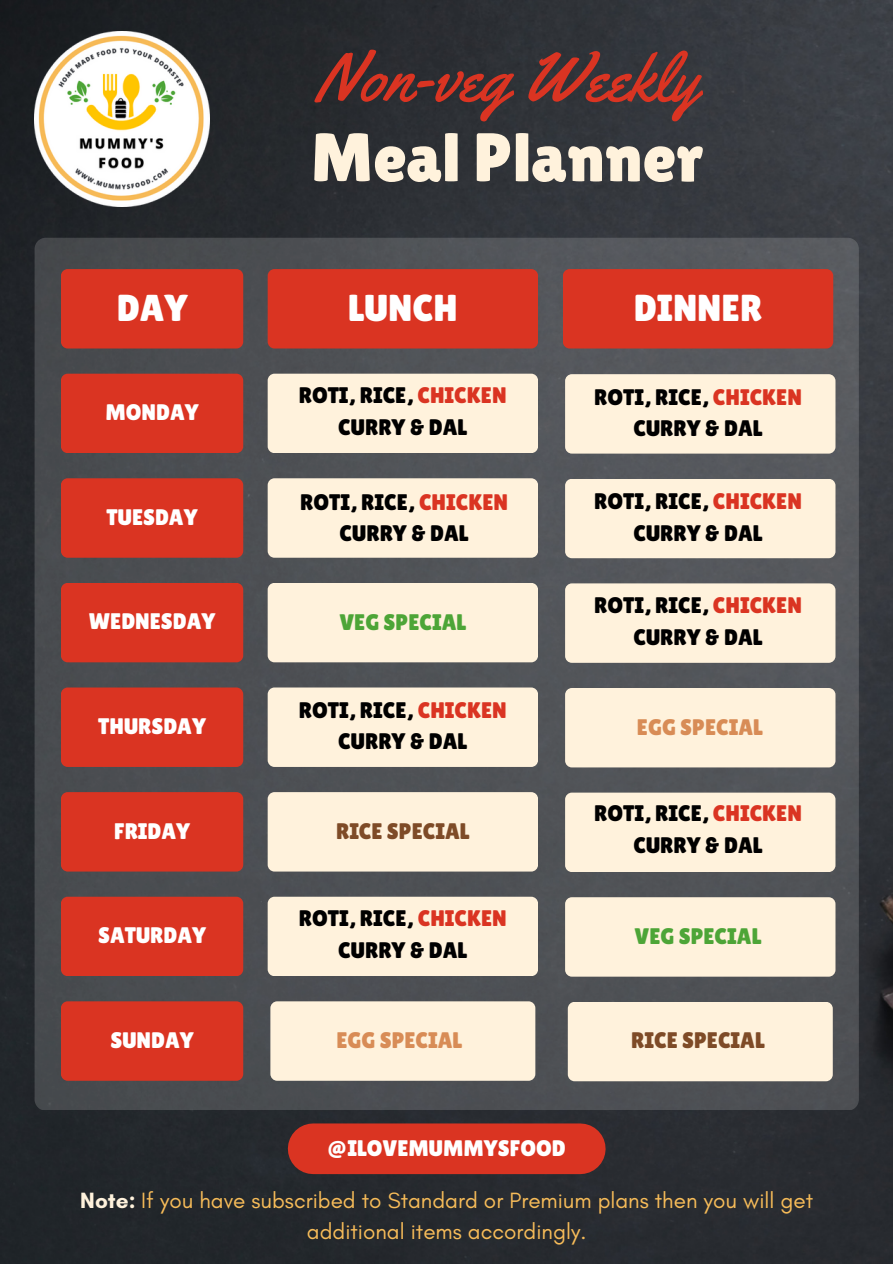
<style>
.page{position:relative;width:893px;height:1264px;background:#fff}
.page>*{position:absolute;margin:0;border:0;box-sizing:border-box;transform-origin:0 0}
.t1{font:68.55px "Yellowtail";color:#da3422}
.t2{font:68.55px "Lilita One";color:#fff2dc}
.t3{font:37.5px "Lilita One";color:#fff}
.t4{font:22.5px/31.5px "Lilita One";color:#000;text-align:center}
.t5{font:22.5px/31.5px "Glacial Indifference";color:#f7bc59;text-align:center}
.t6{font:22.5px "Lilita One";color:#fff}
.t7{font:22.5px "Lilita One";color:#7e4b27}
.t8{font:22.5px "Lilita One";color:#4da537}
.t9{font:22.5px "Lilita One";color:#d88c56}
.s1{color:#da3422}
.s2{font-weight:700;color:#fff2dc}
</style>
<div class="page">
<img style="left:0;top:0;width:892px;height:1263px">
<img style="left:35px;top:32px;width:174px;height:174px">
<div style="left:313px;top:1123px;width:267px;height:51px;background:#da3422"></div>
<div style="left:35px;top:238px;width:823px;height:872px;background:#4e5155;border-radius:11px"></div>
<div style="left:61px;top:269px;width:182px;height:79px;background:#da3422;border-radius:7px"></div>
<div style="left:61px;top:687px;width:182px;height:80px;background:#da3422;border-radius:7px"></div>
<div style="left:61px;top:478px;width:182px;height:79px;background:#da3422;border-radius:7px"></div>
<div style="left:61px;top:896px;width:182px;height:80px;background:#da3422;border-radius:7px"></div>
<div style="left:61px;top:373px;width:182px;height:80px;background:#da3422;border-radius:7px"></div>
<div style="left:61px;top:792px;width:182px;height:79px;background:#da3422;border-radius:7px"></div>
<div style="left:61px;top:583px;width:182px;height:79px;background:#da3422;border-radius:7px"></div>
<div style="left:61px;top:1001px;width:182px;height:79px;background:#da3422;border-radius:7px"></div>
<div style="left:268px;top:269px;width:270px;height:79px;background:#da3422;border-radius:7px"></div>
<div style="left:268px;top:687px;width:270px;height:80px;background:#fff2dc;border-radius:7px"></div>
<div style="left:268px;top:478px;width:270px;height:79px;background:#fff2dc;border-radius:7px"></div>
<div style="left:268px;top:896px;width:270px;height:80px;background:#fff2dc;border-radius:7px"></div>
<div style="left:268px;top:373px;width:270px;height:80px;background:#fff2dc;border-radius:7px"></div>
<div style="left:268px;top:792px;width:270px;height:79px;background:#fff2dc;border-radius:7px"></div>
<div style="left:268px;top:583px;width:270px;height:79px;background:#fff2dc;border-radius:7px"></div>
<div style="left:270px;top:1001px;width:265px;height:79px;background:#fff2dc;border-radius:7px"></div>
<div style="left:562px;top:269px;width:271px;height:79px;background:#da3422;border-radius:7px"></div>
<div style="left:565px;top:688px;width:270px;height:79px;background:#fff2dc;border-radius:7px"></div>
<div style="left:565px;top:479px;width:270px;height:79px;background:#fff2dc;border-radius:7px"></div>
<div style="left:565px;top:897px;width:270px;height:79px;background:#fff2dc;border-radius:7px"></div>
<div style="left:565px;top:374px;width:270px;height:79px;background:#fff2dc;border-radius:7px"></div>
<div style="left:565px;top:792px;width:270px;height:80px;background:#fff2dc;border-radius:7px"></div>
<div style="left:565px;top:583px;width:270px;height:80px;background:#fff2dc;border-radius:7px"></div>
<div style="left:567px;top:1001px;width:265px;height:80px;background:#fff2dc;border-radius:7px"></div>
<h3 class="t1" style="left:315px;top:34px;width:384px">Non-veg Weekly</h3>
<p class="t2" style="left:311px;top:118px;width:393px">Meal Planner</p>
<h1 class="t3" style="left:117px;top:286px;width:72px">DAY</h1>
<h2 class="t3" style="left:348px;top:286px;width:111px">LUNCH</h2>
<h2 class="t6" style="left:105px;top:399px;width:95px">MONDAY</h2>
<h2 class="t6" style="left:107px;top:504px;width:92px">TUESDAY</h2>
<h3 class="t6" style="left:89px;top:608px;width:128px">WEDNESDAY</h3>
<h3 class="t6" style="left:98px;top:713px;width:109px">THURSDAY</h3>
<h3 class="t6" style="left:114px;top:817px;width:77px">FRIDAY</h3>
<h3 class="t6" style="left:98px;top:922px;width:109px">SATURDAY</h3>
<h3 class="t6" style="left:110px;top:1027px;width:85px">SUNDAY</h3>
<h3 class="t4" style="left:299px;top:380px;width:209px">ROTI, RICE, <span class="s1">CHICKEN<br></span>CURRY &amp; DAL</h3>
<h3 class="t4" style="left:300px;top:486px;width:209px">ROTI, RICE, <span class="s1">CHICKEN<br></span>CURRY &amp; DAL</h3>
<h3 class="t8" style="left:339px;top:609px;width:128px">VEG SPECIAL</h3>
<h3 class="t4" style="left:299px;top:694px;width:209px">ROTI, RICE, <span class="s1">CHICKEN<br></span>CURRY &amp; DAL</h3>
<h3 class="t7" style="left:336px;top:817px;width:135px">RICE SPECIAL</h3>
<h3 class="t4" style="left:299px;top:902px;width:209px">ROTI, RICE, <span class="s1">CHICKEN<br></span>CURRY &amp; DAL</h3>
<h3 class="t9" style="left:336px;top:1027px;width:127px">EGG SPECIAL</h3>
<h3 class="t3" style="left:633px;top:286px;width:130px">DINNER</h3>
<h3 class="t4" style="left:594px;top:381px;width:209px">ROTI, RICE, <span class="s1">CHICKEN<br></span>CURRY &amp; DAL</h3>
<h3 class="t4" style="left:594px;top:485px;width:209px">ROTI, RICE, <span class="s1">CHICKEN<br></span>CURRY &amp; DAL</h3>
<h3 class="t4" style="left:594px;top:589px;width:209px">ROTI, RICE, <span class="s1">CHICKEN<br></span>CURRY &amp; DAL</h3>
<h3 class="t9" style="left:637px;top:714px;width:127px">EGG SPECIAL</h3>
<h3 class="t4" style="left:594px;top:797px;width:209px">ROTI, RICE, <span class="s1">CHICKEN<br></span>CURRY &amp; DAL</h3>
<h3 class="t8" style="left:634px;top:922px;width:128px">VEG SPECIAL</h3>
<h3 class="t7" style="left:631px;top:1027px;width:135px">RICE SPECIAL</h3>
<h1 class="t6" style="left:328px;top:1134px;width:239px">@ILOVEMUMMYSFOOD</h1>
<h3 class="t5" style="left:80px;top:1184px;width:734px"><span class="s2">Note:</span> If you have subscribed to Standard or Premium plans then you will get additional items accordingly.</h3>
</div>
